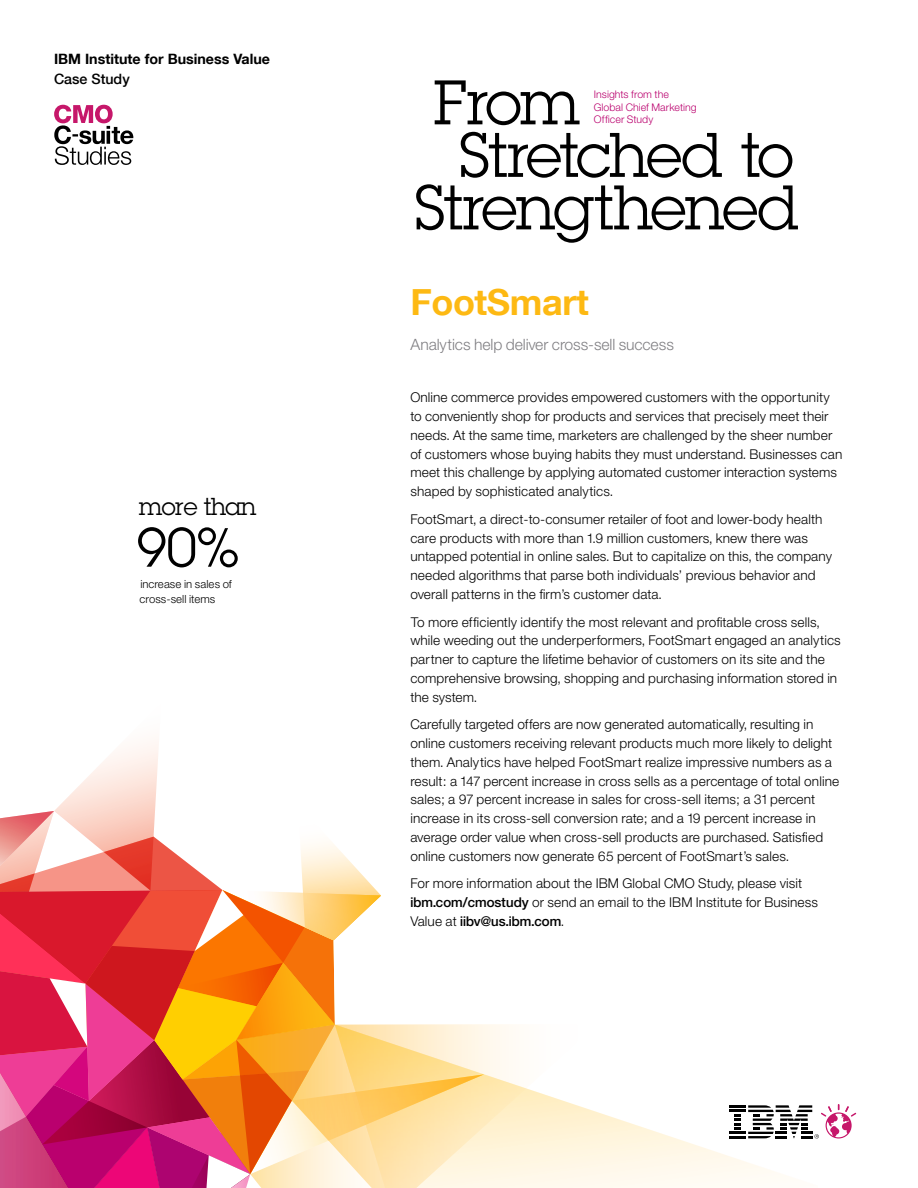
<style>
.page{position:relative;width:918px;height:1188px;background:#fff}
.page>*{position:absolute;margin:0;border:0;box-sizing:border-box;transform-origin:0 0}
.t1{font:61.5px "Lubalin Graph Std";letter-spacing:-.035em;color:#000}
.t2{font:54px "Lubalin Graph Std";color:#000}
.t3{font:700 36px "Helvetica Neue LT Com";letter-spacing:-.01em;color:#fdb913}
.t4{font:24px "Lubalin Graph Std";letter-spacing:-.025em;color:#000}
.t5{font:300 15.6px "Helv Neuefor IBM";letter-spacing:-.01em;color:#807f83}
.t6{font:700 14.25px "Helvetica Neue LT Com";color:#000}
.t7{font:500 14.25px "Helvetica Neue LT Com";color:#000}
.t8{font:300 13.5px/18.8px "Helv Neuefor IBM";letter-spacing:.005em;color:#000}
.t9{font:300 11.25px/15px "Helv Neuefor IBM";color:#000}
.t10{font:300 10.5px/12.6px "Helv Neuefor IBM";color:#ba006e}
.s1{font-weight:500}
</style>
<div class="page">
<svg style="left:484px;top:1025px;width:292px;height:163px"></svg>
<svg style="left:0;top:741px;width:484px;height:447px"></svg>
<svg style="left:730px;top:1104px;width:126px;height:35px"></svg>
<svg style="left:54px;top:105px;width:79px;height:60px"></svg>
<p class="t6" style="left:54px;top:50px;width:218px">IBM Institute for Business Value</p>
<p class="t7" style="left:54px;top:70px;width:77px">Case Study</p>
<h3 class="t4" style="left:139px;top:492px;width:119px">more than</h3>
<h2 class="t2" style="left:136px;top:514px;width:105px">90%</h2>
<p class="t9" style="left:140px;top:577px;width:94px">increase in sales of cross-sell items</p>
<h1 class="t1" style="left:433px;top:64px;width:148px">From</h1>
<h1 class="t1" style="left:459px;top:116px;width:336px">Stretched to</h1>
<h1 class="t1" style="left:415px;top:169px;width:385px">Strengthened</h1>
<p class="t10" style="left:594px;top:88px;width:104px">Insights from the<br>Global Chief Marketing<br>Officer Study</p>
<h3 class="t3" style="left:410px;top:280px;width:180px">FootSmart</h3>
<p class="t5" style="left:410px;top:334px;width:265px">Analytics help deliver cross-sell success</p>
<p class="t8" style="left:410px;top:388px;width:433px">Online commerce provides empowered customers with the opportunity to conveniently shop for products and services that precisely meet their needs. At the same time, marketers are challenged by the sheer number of customers whose buying habits they must understand. Businesses can meet this challenge by applying automated customer interaction systems shaped by sophisticated analytics.</p>
<p class="t8" style="left:410px;top:509px;width:423px">FootSmart, a direct-to-consumer retailer of foot and lower-body health care products with more than 1.9 million customers, knew there was untapped potential in online sales. But to capitalize on this, the company needed algorithms that parse both individuals’ previous behavior and overall patterns in the firm’s customer data.</p>
<p class="t8" style="left:410px;top:612px;width:432px">To more efficiently identify the most relevant and profitable cross sells, while weeding out the underperformers, FootSmart engaged an analytics partner to capture the lifetime behavior of customers on its site and the comprehensive browsing, shopping and purchasing information stored in the system.</p>
<p class="t8" style="left:410px;top:715px;width:430px">Carefully targeted offers are now generated automatically, resulting in online customers receiving relevant products much more likely to delight them. Analytics have helped FootSmart realize impressive numbers as a result: a 147 percent increase in cross sells as a percentage of total online sales; a 97 percent increase in sales for cross-sell items; a 31 percent increase in its cross-sell conversion rate; and a 19 percent increase in average order value when cross-sell products are purchased. Satisfied online customers now generate 65 percent of FootSmart’s sales.</p>
<p class="t8" style="left:410px;top:874px;width:409px">For more information about the IBM Global CMO Study, please visit <span class="s1">ibm.com/cmostudy</span> or send an email to the IBM Institute for Business<br>Value at <span class="s1">iibv@us.ibm.com</span>.</p>
</div>
